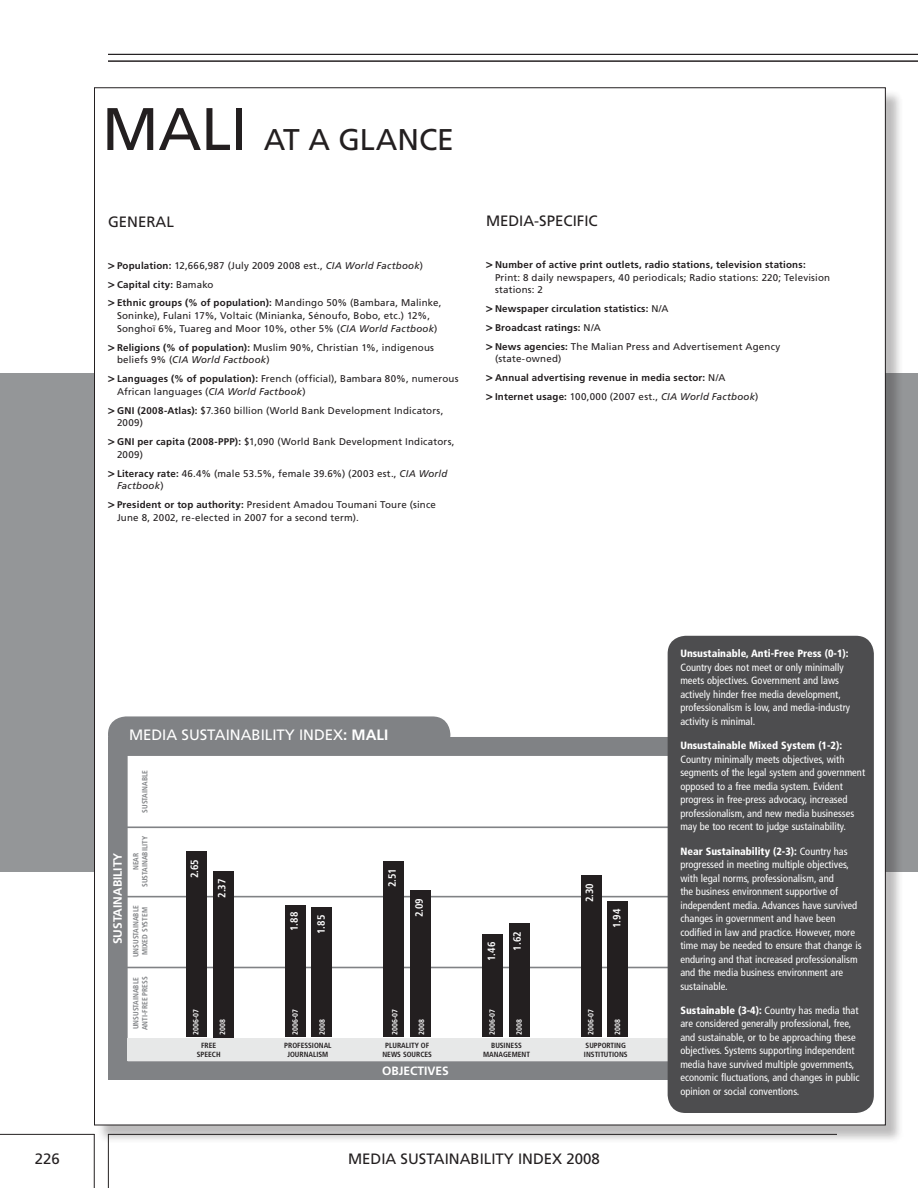
<style>
.page{position:relative;width:918px;height:1188px;background:#fff}
.page>*{position:absolute;margin:0;border:0;box-sizing:border-box;transform-origin:0 0}
.t1{font:60px "Frutiger LT Pro";color:#231f20}
.t2{font:30px "Frutiger LT Pro";letter-spacing:-.005em;color:#231f20}
.t3{font:15px "Frutiger LT Pro";color:#231f20}
.t4{font:15px "Frutiger LT Pro";color:#fff}
.t5{font:700 12px "Frutiger LT Pro";color:#fff}
.t6{font:condensed 10.5px/13.5px "Frutiger";color:#fff}
.t7{font:900 condensed 10.5px "Frutiger";color:#fff}
.t8{font:700 condensed 10.5px "Frutiger";color:#fff}
.t9{font:9.75px/12.8px "Frutiger LT Pro";letter-spacing:.02em;color:#231f20}
.t10{font:700 9.75px/18.8px "Frutiger LT Pro";letter-spacing:.02em;color:#231f20}
.t11{font:700 condensed 7.5px/9px "Frutiger";color:#231f20;text-align:center}
.t12{font:700 condensed 7.5px/9px "Frutiger";color:#808285}
.t13{font:700 condensed 7.5px "Frutiger";color:#fff}
.s1{font-weight:700;font-size:12px}
.s2{font-weight:700}
.s3{font-style:italic}
.s4{font-size:12px}
.s5{font-weight:400}
.s6{font-weight:400;font-style:italic}
.s7{font-weight:900}
</style>
<div class="page">
<hr style="left:0;top:1134px;width:94px;height:1px;background:#231f20">
<hr style="left:94px;top:1134px;width:1px;height:54px;background:#231f20">
<hr style="left:108px;top:1134px;width:1px;height:54px;background:#231f20">
<hr style="left:108px;top:61px;width:810px;height:1px;background:#231f20">
<hr style="left:108px;top:54px;width:810px;height:1px;background:#231f20">
<div style="left:0;top:373px;width:918px;height:499px;background:#949698"></div>
<div style="left:96px;top:90px;width:808px;height:1054px;background:#231f20;opacity:.3"></div>
<div style="left:94px;top:88px;width:791px;height:1037px;background:#fff"></div>
<svg style="left:108px;top:716px;width:560px;height:364px"></svg>
<div style="left:128px;top:1038px;width:709px;height:23px;background:#e7e8e8"></div>
<div style="left:668px;top:636px;width:206px;height:477px;background:#4d4d4f;border-radius:18px"></div>
<h1 class="t1" style="left:102px;top:94px;width:72px">Mali</h1>
<h2 class="t2" style="left:264px;top:122px;width:192px">AT A GLANCE</h2>
<h3 class="t3" style="left:108px;top:213px;width:21px">General</h3>
<p class="t9" style="left:108px;top:256px;width:335px;line-height:18.8px"><span class="s1">&gt;</span> <span class="s2">Population:</span> 12,666,987 (July 2009 2008 est., <span class="s3">CIA World Factbook</span>)<br><span class="s1">&gt;</span> <span class="s2">Capital city:</span> Bamako<br><span class="s1">&gt;</span> <span class="s2">Ethnic groups (% of population):</span> Mandingo 50% (Bambara, Malinke,</p>
<p class="t9" style="left:117px;top:309px;width:322px">Soninke), Fulani 17%, Voltaic (Minianka, Sénoufo, Bobo, etc.) 12%,<br>Songhoï 6%, Tuareg and Moor 10%, other 5% (<span class="s3">CIA World Factbook</span>)</p>
<p class="t9" style="left:117px;top:341px;width:319px;text-indent:-9px"><span class="s1">&gt;</span> <span class="s2">Religions (% of population):</span> Muslim 90%, Christian 1%, indigenous beliefs 9% (<span class="s3">CIA World Factbook</span>)</p>
<p class="t9" style="left:117px;top:372px;width:343px;text-indent:-9px"><span class="s1">&gt;</span> <span class="s2">Languages (% of population):</span> French (official), Bambara 80%, numerous<br>African languages (<span class="s3">CIA World Factbook</span>)</p>
<p class="t9" style="left:117px;top:404px;width:328px;text-indent:-9px"><span class="s1">&gt;</span> <span class="s2">GNI (2008-Atlas):</span> $7.360 billion (World Bank Development Indicators,<br>2009)</p>
<p class="t9" style="left:117px;top:435px;width:339px;text-indent:-9px"><span class="s1">&gt;</span> <span class="s2">GNI per capita (2008-PPP):</span> $1,090 (World Bank Development Indicators,<br>2009)</p>
<p class="t9" style="left:117px;top:467px;width:332px;text-indent:-9px"><span class="s1">&gt;</span> <span class="s2">Literacy rate:</span> 46.4% (male 53.5%, female 39.6%) (2003 est., <span class="s3">CIA World<br>Factbook</span>)</p>
<p class="t9" style="left:117px;top:498px;width:320px;text-indent:-9px"><span class="s1">&gt;</span> <span class="s2">President or top authority:</span> President Amadou Toumani Toure (since<br>June 8, 2002, re-elected in 2007 for a second term).</p>
<h3 class="t3" style="left:486px;top:212px;width:24px">Media</h3>
<h3 class="t3" style="left:534px;top:212px;width:21px">-Specific</h3>
<p class="t9" style="left:495px;top:258px;width:337px;text-indent:-9px"><span class="s1">&gt;</span> <span class="s2">Number of active print outlets, radio stations, television stations:<br></span>Print: 8 daily newspapers, 40 periodicals; Radio stations: 220; Television stations: 2</p>
<p class="t10" style="left:486px;top:299px;width:296px"><span class="s4">&gt;</span> Newspaper circulation statistics: <span class="s5">N/A<br></span><span class="s4">&gt;</span> Broadcast ratings: <span class="s5">N/A<br></span><span class="s4">&gt;</span> News agencies: <span class="s5">The Malian Press and Advertisement Agency</span></p>
<p class="t10" style="left:486px;top:350px;width:274px;text-indent:9px"><span class="s5">(state-owned)<br></span><span class="s4">&gt;</span> Annual advertising revenue in media sector: <span class="s5">N/A<br></span><span class="s4">&gt;</span> Internet usage: <span class="s5">100,000 (2007 est.,</span> <span class="s6">CIA World Factbook</span><span class="s5">)</span></p>
<h3 class="t4" style="left:129px;top:726px;width:245px">MEDIA SUSTAINABILITY INDEX<span class="s2">: Mali</span></h3>
<p class="t5" style="left:111px;top:944px;width:93px;rotate:-90deg">SUSTAINABILITY</p>
<p class="t12" style="left:140px;top:813px;width:44px;rotate:-90deg">SUSTAINABLE</p>
<p class="t12" style="left:131px;top:887px;width:52px;text-align:center;rotate:-90deg">NEAR<br>SUSTAINABILITY</p>
<p class="t12" style="left:131px;top:957px;width:53px;rotate:-90deg">UNSUSTAINABLE<br>MIXED SYSTEM</p>
<p class="t12" style="left:131px;top:1030px;width:55px;rotate:-90deg">UNSUSTAINABLE<br>ANTI-FREE PRESS</p>
<p class="t8" style="left:188px;top:878px;width:21px;rotate:-90deg">2.65</p>
<p class="t8" style="left:216px;top:898px;width:21px;rotate:-90deg">2.37</p>
<p class="t8" style="left:288px;top:931px;width:21px;rotate:-90deg">1.88</p>
<p class="t8" style="left:315px;top:934px;width:21px;rotate:-90deg">1.85</p>
<p class="t8" style="left:386px;top:887px;width:21px;rotate:-90deg">2.51</p>
<p class="t8" style="left:413px;top:917px;width:21px;rotate:-90deg">2.09</p>
<p class="t8" style="left:485px;top:961px;width:21px;rotate:-90deg">1.46</p>
<p class="t8" style="left:511px;top:951px;width:21px;rotate:-90deg">1.62</p>
<p class="t8" style="left:583px;top:902px;width:21px;rotate:-90deg">2.30</p>
<p class="t8" style="left:610px;top:928px;width:21px;rotate:-90deg">1.94</p>
<p class="t13" style="left:191px;top:1035px;width:27px;rotate:-90deg">2006-07</p>
<p class="t13" style="left:218px;top:1035px;width:17px;rotate:-90deg">2008</p>
<p class="t13" style="left:291px;top:1035px;width:27px;rotate:-90deg">2006-07</p>
<p class="t13" style="left:318px;top:1035px;width:17px;rotate:-90deg">2008</p>
<p class="t13" style="left:390px;top:1035px;width:27px;rotate:-90deg">2006-07</p>
<p class="t13" style="left:417px;top:1035px;width:17px;rotate:-90deg">2008</p>
<p class="t13" style="left:488px;top:1035px;width:27px;rotate:-90deg">2006-07</p>
<p class="t13" style="left:515px;top:1035px;width:17px;rotate:-90deg">2008</p>
<p class="t13" style="left:586px;top:1035px;width:27px;rotate:-90deg">2006-07</p>
<p class="t13" style="left:613px;top:1035px;width:17px;rotate:-90deg">2008</p>
<p class="t11" style="left:197px;top:1041px;width:25px">FREE<br>SPEECH</p>
<p class="t11" style="left:284px;top:1041px;width:49px">PROFESSIONAL<br>JOURNALISM</p>
<p class="t11" style="left:382px;top:1041px;width:51px">PLURALITY OF<br>NEWS SOURCES</p>
<p class="t11" style="left:483px;top:1041px;width:48px">BUSINESS<br>MANAGEMENT</p>
<p class="t11" style="left:584px;top:1041px;width:45px;text-align:left">SUPPORTING<br>INSTITUTIONS</p>
<p class="t5" style="left:382px;top:1064px;width:68px">OBJECTIVES</p>
<h3 class="t3" style="left:35px;top:1150px;width:27px">226</h3>
<h3 class="t3" style="left:348px;top:1150px;width:253px">MEDIA SUSTAINABILITY INDEX 2008</h3>
<p class="t7" style="left:680px;top:647px;width:170px">Unsustainable, Anti-Free Press (0-1):</p>
<p class="t6" style="left:680px;top:661px;width:171px">Country does not meet or only minimally meets objectives. Government and laws actively hinder free media development, professionalism is low, and media-industry activity is minimal.</p>
<p class="t7" style="left:680px;top:739px;width:163px">Unsustainable Mixed System (1-2):</p>
<p class="t6" style="left:680px;top:752px;width:186px">Country minimally meets objectives, with segments of the legal system and government opposed to a free media system. Evident progress in free-press advocacy, increased professionalism, and new media businesses may be too recent to judge sustainability.</p>
<p class="t6" style="left:680px;top:844px;width:183px"><span class="s7">Near Sustainability (2-3):</span> Country has progressed in meeting multiple objectives, with legal norms, professionalism, and<br>the business environment supportive of independent media. Advances have survived changes in government and have been codified in law and practice. However, more time may be needed to ensure that change is enduring and that increased professionalism and the media business environment are sustainable.</p>
<p class="t6" style="left:680px;top:1004px;width:181px"><span class="s7">Sustainable (3-4):</span> Country has media that are considered generally professional, free, and sustainable, or to be approaching these objectives. Systems supporting independent media have survived multiple governments, economic fluctuations, and changes in public opinion or social conventions.</p>
</div>
